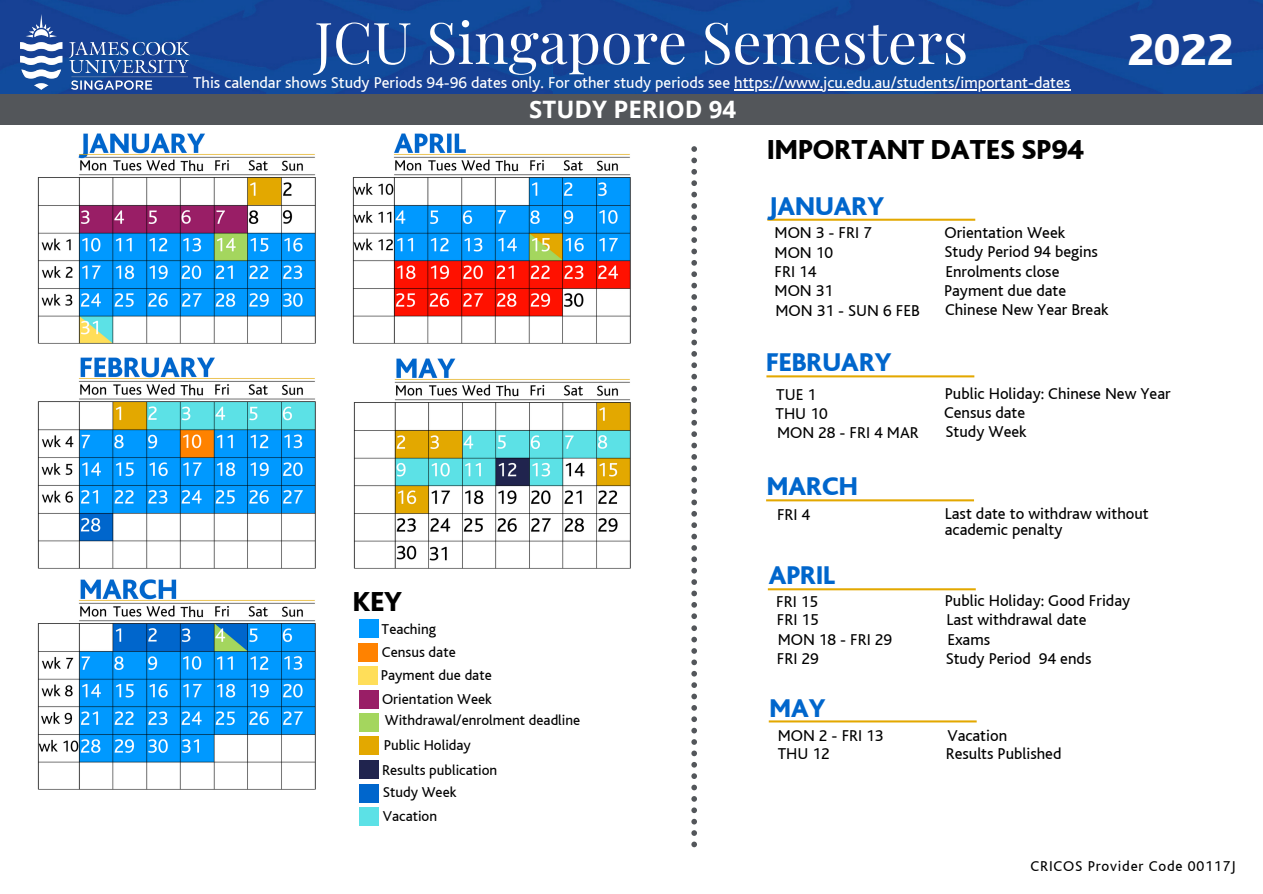
<style>
.page{position:relative;width:1263px;height:894px;background:#fff}
.page>*{position:absolute;margin:0;border:0;box-sizing:border-box;transform-origin:0 0}
.t1{font:57.45px "Playfair Display";color:#fff}
.t2{font:800 47.25px "Bliss";color:#fff}
.t3{font:800 28.95px "Bliss";color:#000}
.t4{font:800 27px "Bliss";color:#06c}
.t5{font:700 24px "Open Sans";color:#fff}
.t6{font:16.5px/15.8px "Bliss";color:#000}
.t7{font:16.5px "Bliss";color:#fff}
.t8{font:15px "Bliss";color:#000}
.t9{font:15px "Bliss";letter-spacing:.055em;color:#000}
</style>
<div class="page">
<img style="left:38px;top:133px;width:278px;height:211px">
<img style="left:38px;top:358px;width:278px;height:210px">
<img style="left:38px;top:579px;width:278px;height:210px">
<img style="left:353px;top:133px;width:278px;height:210px">
<svg style="left:691px;top:146px;width:6px;height:233px"></svg>
<svg style="left:691px;top:385px;width:6px;height:234px"></svg>
<svg style="left:691px;top:625px;width:6px;height:223px"></svg>
<img style="left:353px;top:358px;width:278px;height:210px">
<img style="left:0;top:0;width:1263px;height:95px">
<div style="left:0;top:95px;width:1263px;height:30px;background:#53565a"></div>
<img style="left:21px;top:14px;width:169px;height:75px">
<hr style="left:734px;top:89px;width:336px;height:1px;background:#fff">
<div style="left:359px;top:619px;width:19px;height:18px;background:#09f"></div>
<div style="left:360px;top:760px;width:19px;height:18px;background:#20244e"></div>
<div style="left:359px;top:690px;width:19px;height:18px;background:#991e66"></div>
<div style="left:359px;top:712px;width:19px;height:18px;background:#a4d65e"></div>
<div style="left:359px;top:666px;width:19px;height:18px;background:#ffde59"></div>
<div style="left:359px;top:643px;width:19px;height:18px;background:#ff8200"></div>
<div style="left:359px;top:735px;width:19px;height:18px;background:#e3a800"></div>
<div style="left:360px;top:784px;width:19px;height:18px;background:#06c"></div>
<div style="left:360px;top:807px;width:19px;height:18px;background:#5ce1e6"></div>
<svg style="left:767px;top:219px;width:208px;height:2px"></svg>
<svg style="left:766px;top:375px;width:208px;height:2px"></svg>
<svg style="left:766px;top:499px;width:208px;height:2px"></svg>
<svg style="left:768px;top:588px;width:208px;height:2px"></svg>
<svg style="left:769px;top:720px;width:208px;height:2px"></svg>
<p class="t1" style="left:314px;top:2px;width:655px">JCU Singapore Semesters</p>
<p class="t5" style="left:529px;top:92px;width:208px">STUDY PERIOD 94</p>
<p class="t7" style="left:193px;top:74px;width:879px">This calendar shows Study Periods 94-96 dates only. For other study periods see https://www.jcu.edu.au/students/important-dates</p>
<p class="t3" style="left:767px;top:134px;width:318px">IMPORTANT DATES SP94</p>
<p class="t4" style="left:768px;top:192px;width:118px">JANUARY</p>
<p class="t6" style="left:775px;top:244px;width:60px">MON 10</p>
<p class="t6" style="left:944px;top:244px;width:155px">Study Period 94 begins</p>
<p class="t6" style="left:775px;top:264px;width:43px">FRI 14</p>
<p class="t6" style="left:945px;top:263px;width:116px">Enrolments close</p>
<p class="t6" style="left:775px;top:283px;width:60px">MON 31</p>
<p class="t6" style="left:944px;top:283px;width:124px">Payment due date</p>
<p class="t6" style="left:775px;top:225px;width:99px">MON 3 - FRI 7</p>
<p class="t6" style="left:944px;top:225px;width:122px">Orientation Week</p>
<p class="t6" style="left:775px;top:302px;width:146px">MON 31 - SUN 6 FEB</p>
<p class="t6" style="left:945px;top:302px;width:165px">Chinese New Year Break</p>
<p class="t2" style="left:1127px;top:25px;width:107px">2022</p>
<p class="t4" style="left:766px;top:348px;width:127px">FEBRUARY</p>
<p class="t6" style="left:775px;top:405px;width:54px">THU 10</p>
<p class="t6" style="left:944px;top:405px;width:83px">Census date</p>
<p class="t6" style="left:776px;top:386px;width:41px">TUE 1</p>
<p class="t6" style="left:945px;top:386px;width:227px">Public Holiday: Chinese New Year</p>
<p class="t6" style="left:777px;top:425px;width:143px">MON 28 - FRI 4 MAR</p>
<p class="t6" style="left:946px;top:424px;width:83px">Study Week</p>
<p class="t4" style="left:767px;top:472px;width:93px">MARCH</p>
<p class="t6" style="left:777px;top:506px;width:35px">FRI 4</p>
<p class="t6" style="left:945px;top:506px;width:205px">Last date to withdraw without academic penalty</p>
<p class="t3" style="left:353px;top:586px;width:51px">KEY</p>
<p class="t8" style="left:382px;top:621px;width:56px">Teaching</p>
<p class="t8" style="left:382px;top:644px;width:75px">Census date</p>
<p class="t8" style="left:381px;top:667px;width:112px">Payment due date</p>
<p class="t8" style="left:382px;top:690px;width:111px">Orientation Week</p>
<p class="t8" style="left:384px;top:737px;width:89px">Public Holiday</p>
<p class="t8" style="left:383px;top:784px;width:75px">Study Week</p>
<p class="t8" style="left:383px;top:807px;width:56px">Vacation</p>
<p class="t8" style="left:385px;top:712px;width:197px">Withdrawal/enrolment deadline</p>
<p class="t8" style="left:382px;top:762px;width:117px">Results publication</p>
<p class="t4" style="left:769px;top:561px;width:68px">APRIL</p>
<p class="t6" style="left:776px;top:594px;width:43px">FRI 15</p>
<p class="t6" style="left:945px;top:593px;width:187px">Public Holiday: Good Friday</p>
<p class="t6" style="left:777px;top:612px;width:43px">FRI 15</p>
<p class="t6" style="left:946px;top:611px;width:142px">Last withdrawal date</p>
<p class="t6" style="left:778px;top:631px;width:116px">MON 18 - FRI 29</p>
<p class="t6" style="left:947px;top:631px;width:44px">Exams</p>
<p class="t6" style="left:777px;top:650px;width:43px">FRI 29</p>
<p class="t6" style="left:946px;top:651px;width:147px">Study Period 94 ends</p>
<p class="t4" style="left:770px;top:693px;width:58px">MAY</p>
<p class="t6" style="left:778px;top:727px;width:107px">MON 2 - FRI 13</p>
<p class="t6" style="left:947px;top:727px;width:61px">Vacation</p>
<p class="t6" style="left:778px;top:745px;width:54px">THU 12</p>
<p class="t6" style="left:946px;top:745px;width:117px">Results Published</p>
<p class="t9" style="left:1030px;top:857px;width:207px">CRICOS Provider Code 00117J</p>
</div>
